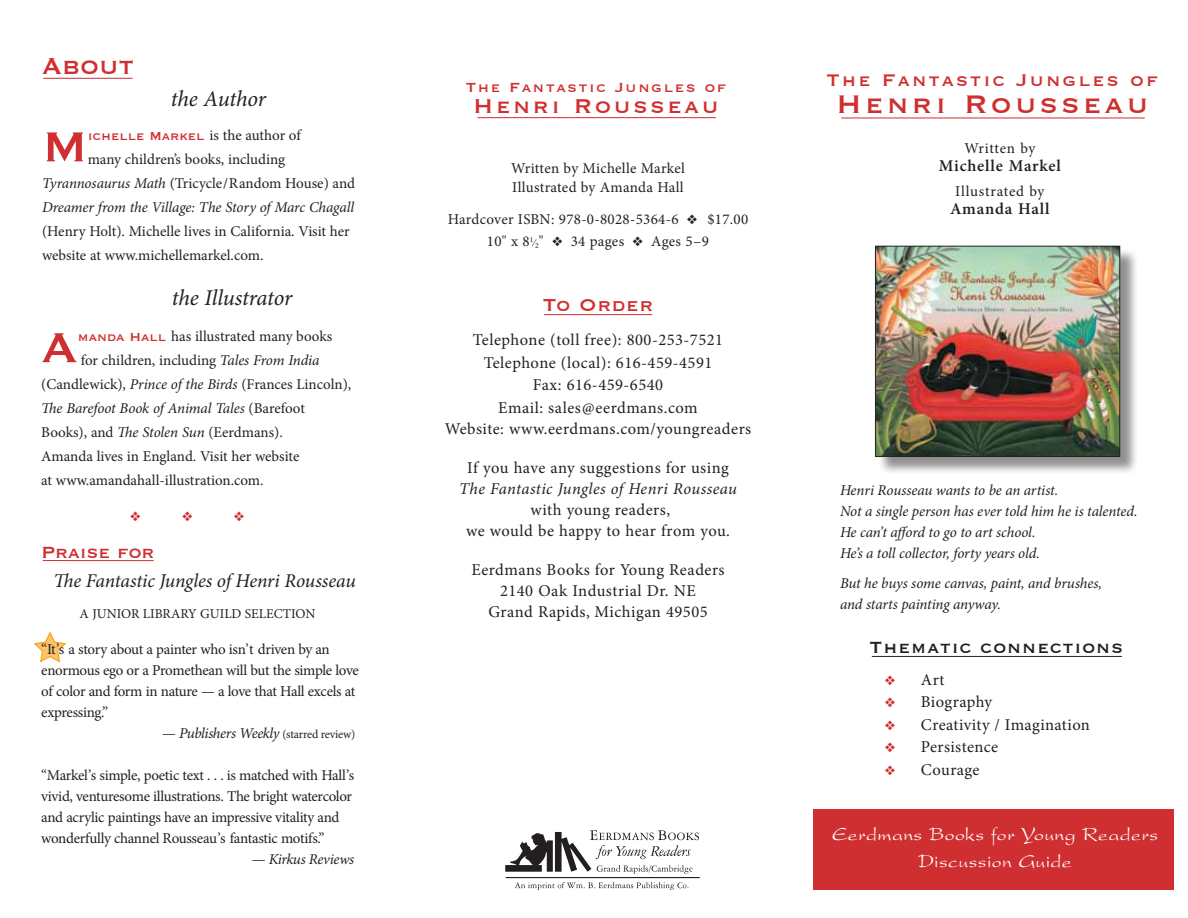
<style>
.page{position:relative;width:1188px;height:918px;background:#fff}
.page>*{position:absolute;margin:0;border:0;box-sizing:border-box;transform-origin:0 0}
.t1{font:54.9px "Copperplate";color:#cf2f30}
.t2{font:33px "Copperplate";letter-spacing:.1em;color:#cf2f30}
.t3{font:30px "Copperplate";color:#cf2f30}
.t4{font:25.95px "Copperplate";letter-spacing:.1em;color:#cf2f30}
.t5{font:italic 22.5px "Minion Pro";letter-spacing:-.01em;color:#231f20}
.t6{font:22.5px "Copperplate";letter-spacing:.03em;color:#cf2f30}
.t7{font:21.75px "Copperplate";letter-spacing:.1em;color:#cf2f30}
.t8{font:21px "Copperplate";letter-spacing:.05em;color:#231f20}
.t9{font:21px "Copperplate";color:#cf2f30}
.t10{font:19.5px/27px "President";letter-spacing:.025em;color:#fff;text-align:center}
.t11{font:italic 19.5px "Minion Pro";letter-spacing:-.01em;color:#231f20}
.t12{font:17.1px "Copperplate";letter-spacing:.1em;color:#cf2f30}
.t13{font:16.5px/22.5px "Minion Pro";letter-spacing:.025em;color:#231f20;text-align:center}
.t14{font:italic 16.5px "Minion Pro";letter-spacing:.02em;color:#231f20}
.t15{font:600 16.5px "Minion Pro";letter-spacing:.05em;color:#231f20}
.t16{font:15px/21px "Minion Pro";letter-spacing:-.01em;color:#231f20}
.t17{font:italic 15px/21px "Minion Pro";letter-spacing:-.01em;color:#231f20}
.t18{font:15px/22.5px "Minion Pro";letter-spacing:.02em;color:#231f20;text-align:center}
.t19{font:15px/19.5px "Minion Pro";letter-spacing:.015em;color:#231f20}
.t20{font:italic 15px "Minion Pro";letter-spacing:-.03em;color:#231f20}
.t21{font:15px "Copperplate";color:#cf2f30}
.t22{font:15px "Minion Pro";letter-spacing:.045em;color:#231f20}
.t23{font:15px "Minion Pro";letter-spacing:.04em;color:#231f20}
.t24{font:13.5px "Minion Pro";color:#231f20}
.s1{font-family:"Minion Pro";color:#231f20}
.s2{font-style:normal}
.s3{font-family:"Copperplate";color:#cf2f30}
.s4{font-style:italic}
.s5{font-style:normal;font-size:12px}
.s6{font-size:10.5px}
.s7{color:#cf2f30}
</style>
<div class="page">
<svg style="left:34px;top:631px;width:32px;height:32px"></svg>
<div style="left:814px;top:809px;width:360px;height:81px;background:#cf2f30"></div>
<hr style="left:841px;top:118px;width:304px;height:1px;background:#cf2f30">
<hr style="left:872px;top:656px;width:250px;height:1px;background:#231f20">
<hr style="left:544px;top:314px;width:108px;height:1px;background:#cf2f30">
<hr style="left:43px;top:78px;width:90px;height:1px;background:#cf2f30">
<svg style="left:505px;top:830px;width:194px;height:44px"></svg>
<hr style="left:506px;top:877px;width:194px;height:1px;background:#231f20">
<svg style="left:515px;top:882px;width:174px;height:8px"></svg>
<div style="left:877px;top:248px;width:262px;height:227px;background:#231f20;opacity:.5"></div>
<img style="left:877px;top:248px;width:241px;height:207px">
<div style="left:875px;top:246px;width:245px;height:211px;border:1px solid #231f20"></div>
<hr style="left:43px;top:560px;width:111px;height:1px;background:#cf2f30">
<hr style="left:477px;top:117px;width:239px;height:1px;background:#cf2f30">
<h3 class="t3" style="left:42px;top:47px;width:93px">About</h3>
<h3 class="t5" style="left:171px;top:83px;width:97px">the Author</h3>
<h1 class="t1" style="left:42px;top:111px;width:47px">M</h1>
<p class="t21" style="left:88px;top:127px;width:215px">ichelle Markel <span class="s1">is the author of</span></p>
<p class="t17" style="left:42px;top:148px;width:315px;line-height:24px;text-indent:46px"><span class="s2">many children’s books, including<br></span>Tyrannosaurus Math <span class="s2">(Tricycle/Random House) and<br></span>Dreamer from the Village: The Story of Marc Chagall</p>
<p class="t16" style="left:42px;top:220px;width:309px;line-height:24px">(Henry Holt). Michelle lives in California. Visit her website at www.michellemarkel.com.</p>
<h3 class="t5" style="left:172px;top:282px;width:122px">the Illustrator</h3>
<h1 class="t1" style="left:41px;top:312px;width:38px">A</h1>
<p class="t16" style="left:78px;top:326px;width:256px"><span class="s3">manda Hall</span> has illustrated many books</p>
<p class="t16" style="left:81px;top:350px;width:240px">for children, including <span class="s4">Tales From India</span></p>
<p class="t16" style="left:41px;top:374px;width:312px">(Candlewick), <span class="s4">Prince of the Birds</span> (Frances Lincoln),</p>
<p class="t17" style="left:41px;top:398px;width:265px">The Barefoot Book of Animal Tales <span class="s2">(Barefoot</span></p>
<p class="t16" style="left:41px;top:422px;width:243px">Books), and <span class="s4">The Stolen Sun</span> (Eerdmans).</p>
<p class="t16" style="left:41px;top:446px;width:260px">Amanda lives in England. Visit her website</p>
<p class="t16" style="left:41px;top:470px;width:224px">at www.amandahall-illustration.com.</p>
<h3 class="t9" style="left:41px;top:538px;width:115px">Praise for</h3>
<h3 class="t11" style="left:54px;top:567px;width:304px">The Fantastic Jungles of Henri Rousseau</h3>
<p class="t24" style="left:80px;top:605px;width:237px">A JUNIOR LIBRARY GUILD SELECTION</p>
<p class="t16" style="left:41px;top:639px;width:319px">“It’s a story about a painter who isn’t driven by an enormous ego or a Promethean will but the simple love of color and form in nature — a love that Hall excels at expressing.”</p>
<p class="t20" style="left:162px;top:723px;width:195px"><span class="s2">—</span> Publishers Weekly <span class="s5">(starred review)</span></p>
<p class="t16" style="left:41px;top:765px;width:315px">“Markel’s simple, poetic text . . . is matched with Hall’s vivid, venturesome illustrations. The bright watercolor and acrylic paintings have an impressive vitality and wonderfully channel Rousseau’s fantastic motifs.”</p>
<p class="t17" style="left:252px;top:849px;width:104px"><span class="s2">—</span> Kirkus Reviews</p>
<p class="t12" style="left:466px;top:77px;width:262px">The Fantastic Jungles of</p>
<h3 class="t4" style="left:473px;top:90px;width:247px">Henri Rousseau</h3>
<p class="t19" style="left:511px;top:158px;width:175px">Written by Michelle Markel<br>Illustrated by Amanda Hall</p>
<p class="t18" style="left:448px;top:208px;width:302px">Hardcover ISBN: 978-0-8028-5364-6 ❖ $17.00<br>10" x 8<sup>1</sup><span class="s6">⁄</span><sub>2</sub>" ❖ 34 pages ❖ Ages 5–9</p>
<h3 class="t6" style="left:543px;top:290px;width:112px">To Order</h3>
<p class="t13" style="left:473px;top:329px;width:252px">Telephone (toll free): 800-253-7521<br>Telephone (local): 616-459-4591<br>Fax: 616-459-6540<br>Email: sales@eerdmans.com</p>
<p class="t13" style="left:445px;top:418px;width:308px">Website: www.eerdmans.com/youngreaders</p>
<p class="t13" style="left:467px;top:457px;width:263px">If you have any suggestions for using</p>
<p class="t14" style="left:459px;top:477px;width:279px">The Fantastic Jungles of Henri Rousseau</p>
<p class="t13" style="left:466px;top:499px;width:265px;line-height:21px">with young readers,<br>we would be happy to hear from you.</p>
<p class="t13" style="left:471px;top:559px;width:255px;line-height:21px">Eerdmans Books for Young Readers<br>2140 Oak Industrial Dr. NE<br>Grand Rapids, Michigan 49505</p>
<h3 class="t7" style="left:826px;top:66px;width:333px">The Fantastic Jungles of</h3>
<h2 class="t2" style="left:836px;top:82px;width:314px">Henri Rousseau</h2>
<p class="t23" style="left:964px;top:138px;width:73px">Written by</p>
<p class="t15" style="left:939px;top:154px;width:124px">Michelle Markel</p>
<p class="t22" style="left:955px;top:182px;width:91px">Illustrated by</p>
<p class="t15" style="left:950px;top:198px;width:101px">Amanda Hall</p>
<p class="t17" style="left:840px;top:480px;width:299px">Henri Rousseau wants to be an artist.<br>Not a single person has ever told him he is talented.<br>He can’t afford to go to art school.<br>He’s a toll collector, forty years old.</p>
<p class="t17" style="left:840px;top:573px;width:263px">But he buys some canvas, paint, and brushes, and starts painting anyway.</p>
<h3 class="t8" style="left:870px;top:634px;width:255px">Thematic connections</h3>
<p class="t13" style="left:885px;top:668px;width:61px"><span class="s7">❖</span> Art</p>
<p class="t13" style="left:885px;top:691px;width:109px"><span class="s7">❖</span> Biography</p>
<p class="t13" style="left:885px;top:713px;width:207px"><span class="s7">❖</span> Creativity / Imagination</p>
<p class="t13" style="left:885px;top:736px;width:115px"><span class="s7">❖</span> Persistence</p>
<p class="t13" style="left:885px;top:758px;width:96px"><span class="s7">❖</span> Courage</p>
<h3 class="t10" style="left:832px;top:821px;width:328px">Eerdmans Books for Young Readers<br>Discussion Guide</h3>
</div>
